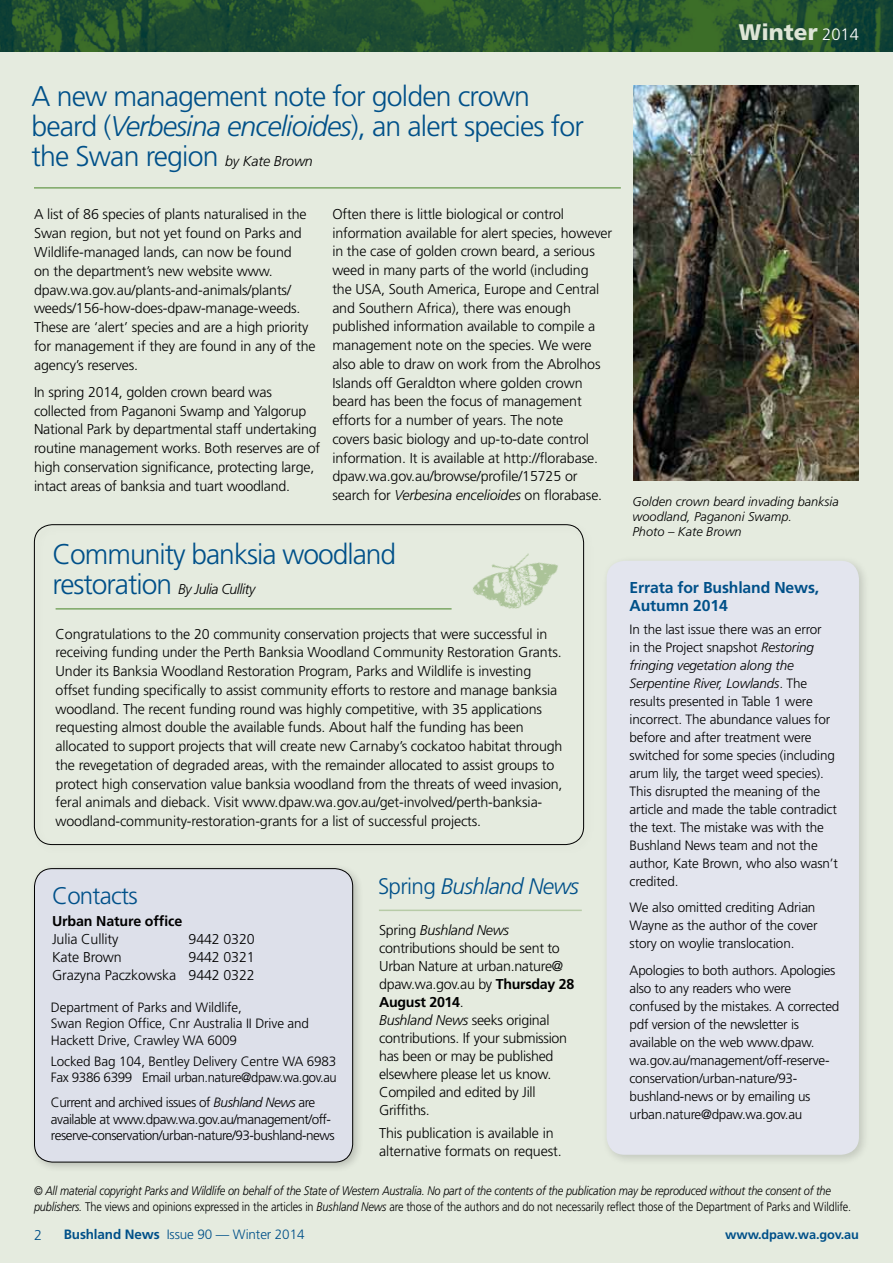
<style>
.page{position:relative;width:893px;height:1263px;background:#fff}
.page>*{position:absolute;margin:0;border:0;box-sizing:border-box;transform-origin:0 0}
.t1{font:300 28.5px/30px "Frutiger";letter-spacing:-.03em;color:#005089}
.t2{font:300 24px "Frutiger";letter-spacing:-.03em;color:#005089}
.t3{font:italic 300 22.5px "Frutiger";letter-spacing:-.03em;color:#005089}
.t4{font:900 22.5px "Frutiger";color:#dee5d6}
.t5{font:700 15.75px/18.8px "Frutiger";letter-spacing:-.01em;color:#005089}
.t6{font:300 14.25px/18.8px "Frutiger";letter-spacing:-.01em;color:#000}
.t7{font:italic 300 14.25px "Frutiger";letter-spacing:-.035em;color:#000}
.t8{font:700 14.25px "Frutiger";letter-spacing:-.01em;color:#000}
.t9{font:300 14.25px "Frutiger";color:#005089}
.t10{font:300 13.5px/18px "Frutiger";letter-spacing:-.01em;color:#000}
.t11{font:300 13.5px/16.5px "Frutiger";letter-spacing:-.035em;color:#000}
.t12{font:300 13.5px/16.5px "Frutiger";letter-spacing:-.03em;color:#000}
.t13{font:300 13.5px "Frutiger";letter-spacing:-.01em;color:#005089}
.t14{font:italic 300 12.75px/15px "Frutiger";color:#000}
.t15{font:700 12.75px "Frutiger";letter-spacing:-.01em;color:#005089}
.t16{font:italic 300 12.45px/16.5px "Frutiger";letter-spacing:-.015em;color:#000;scale:.88 1}
.s1{font-weight:300;font-size:16.5px;color:#fff}
.s2{font-style:italic}
.s3{font-style:italic;font-size:14.25px;color:#000}
.s4{font-style:normal;font-size:28.5px;color:#005089}
.s5{font-style:normal}
.s6{font-weight:700}
</style>
<div class="page">
<div style="left:0;top:50px;width:893px;height:1213px;background:#e5ebdf"></div>
<img style="left:0;top:0;width:893px;height:51px">
<hr style="left:379px;top:909px;width:203px;height:2px;background:#b7cba7">
<hr style="left:34px;top:187px;width:587px;height:2px;background:#7ca765">
<div style="left:601px;top:556px;width:269px;height:610px;background:#000;opacity:.15"></div>
<div style="left:607px;top:561px;width:252px;height:594px;background:#e3e5ee;border-radius:18px"></div>
<img style="left:634px;top:85px;width:225px;height:395px">
<div style="left:29px;top:863px;width:335px;height:311px;background:#000;opacity:.2"></div>
<div style="left:35px;top:869px;width:318px;height:293px;background:#dde0ea;border-radius:18px"></div>
<div style="left:34px;top:868px;width:319px;height:294px;border:1px solid #000;border-radius:18px"></div>
<hr style="left:56px;top:608px;width:396px;height:2px;background:#7ca765">
<img style="left:472px;top:553px;width:86px;height:56px">
<h3 class="t4" style="left:739px;top:18px;width:122px">Winter <span class="s1">2014</span></h3>
<h1 class="t1" style="left:31px;top:82px;width:554px">A new management note for golden crown beard (<span class="s2">Verbesina encelioides</span>), an alert species for the Swan region <span class="s3">by Kate Brown</span></h1>
<p class="t6" style="left:34px;top:205px;width:283px">A list of 86 species of plants naturalised in the Swan region, but not yet found on Parks and Wildlife-managed lands, can now be found<br>on the department’s new website www. dpaw.wa.gov.au/plants-and-animals/plants/ weeds/156-how-does-dpaw-manage-weeds.<br>These are ‘alert’ species and are a high priority for management if they are found in any of the agency’s reserves.</p>
<p class="t6" style="left:34px;top:383px;width:288px">In spring 2014, golden crown beard was collected from Paganoni Swamp and Yalgorup National Park by departmental staff undertaking routine management works. Both reserves are of high conservation significance, protecting large, intact areas of banksia and tuart woodland.</p>
<p class="t6" style="left:332px;top:205px;width:281px">Often there is little biological or control information available for alert species, however in the case of golden crown beard, a serious weed in many parts of the world (including<br>the USA, South America, Europe and Central and Southern Africa), there was enough published information available to compile a management note on the species. We were also able to draw on work from the Abrolhos Islands off Geraldton where golden crown beard has been the focus of management efforts for a number of years. The note<br>covers basic biology and up-to-date control information. It is available at http://florabase. dpaw.wa.gov.au/browse/profile/15725 or search for <span class="s2">Verbesina encelioides</span> on florabase.</p>
<h1 class="t1" style="left:52px;top:539px;width:345px">Community banksia woodland</h1>
<p class="t7" style="left:52px;top:581px;width:204px"><span class="s4">restoration</span> By Julia Cullity</p>
<p class="t6" style="left:56px;top:624px;width:508px">Congratulations to the 20 community conservation projects that were successful in receiving funding under the Perth Banksia Woodland Community Restoration Grants.<br>Under its Banksia Woodland Restoration Program, Parks and Wildlife is investing offset funding specifically to assist community efforts to restore and manage banksia woodland. The recent funding round was highly competitive, with 35 applications requesting almost double the available funds. About half the funding has been allocated to support projects that will create new Carnaby’s cockatoo habitat through the revegetation of degraded areas, with the remainder allocated to assist groups to protect high conservation value banksia woodland from the threats of weed invasion, feral animals and dieback. Visit www.dpaw.wa.gov.au/get-involved/perth-banksia&shy;woodland-community-restoration-grants for a list of successful projects.</p>
<h2 class="t2" style="left:52px;top:882px;width:87px">Contacts</h2>
<p class="t8" style="left:52px;top:913px;width:132px">Urban Nature office</p>
<p class="t6" style="left:52px;top:930px;width:68px">Julia Cullity</p>
<p class="t6" style="left:189px;top:930px;width:68px">9442 0320</p>
<p class="t6" style="left:52px;top:948px;width:71px">Kate Brown</p>
<p class="t6" style="left:52px;top:948px;width:204px;line-height:18px;text-align:right">9442 0321<br>Grazyna Paczkowska 9442 0322</p>
<p class="t10" style="left:51px;top:999px;width:260px;line-height:16.5px">Department of Parks and Wildlife,<br>Swan Region Office, Cnr Australia II Drive and<br>Hackett Drive, Crawley WA 6009</p>
<p class="t12" style="left:51px;top:1053px;width:287px">Locked Bag 104, Bentley Delivery Centre WA 6983<br>Fax 9386 6399 Email urban.nature@dpaw.wa.gov.au</p>
<p class="t11" style="left:51px;top:1094px;width:285px">Current and archived issues of <span class="s2">Bushland News</span> are available at www.dpaw.wa.gov.au/management/off&shy;reserve-conservation/urban-nature/93-bushland-news</p>
<h3 class="t3" style="left:378px;top:873px;width:203px"><span class="s5">Spring</span> Bushland News</h3>
<p class="t6" style="left:379px;top:922px;width:197px;line-height:18px">Spring <span class="s2">Bushland News </span>contributions should be sent to<br>Urban Nature at urban.nature@ dpaw.wa.gov.au by <span class="s6">Thursday 28<br>August 2014</span>.<br><span class="s2">Bushland News</span> seeks original contributions. If your submission has been or may be published elsewhere please let us know.<br>Compiled and edited by Jill<br>Griffiths.</p>
<p class="t6" style="left:379px;top:1124px;width:184px;line-height:18px">This publication is available in alternative formats on request.</p>
<p class="t14" style="left:633px;top:494px;width:208px">Golden crown beard invading banksia woodland, Paganoni Swamp.<br>Photo – Kate Brown</p>
<p class="t5" style="left:630px;top:578px;width:191px">Errata for Bushland News,<br>Autumn 2014</p>
<p class="t10" style="left:630px;top:620px;width:210px">In the last issue there was an error<br>in the Project snapshot <span class="s2">Restoring fringing vegetation along the<br>Serpentine River, Lowlands</span>. The results presented in Table 1 were incorrect. The abundance values for before and after treatment were switched for some species (including arum lily, the target weed species).<br>This disrupted the meaning of the article and made the table contradict the text. The mistake was with the<br>Bushland News team and not the author, Kate Brown, who also wasn’t credited.</p>
<p class="t10" style="left:630px;top:899px;width:190px">We also omitted crediting Adrian<br>Wayne as the author of the cover story on woylie translocation.</p>
<p class="t10" style="left:630px;top:961px;width:211px">Apologies to both authors. Apologies also to any readers who were confused by the mistakes. A corrected pdf version of the newsletter is available on the web www.dpaw. wa.gov.au/management/off-reserve&shy;conservation/urban-nature/93- bushland-news or by emailing us urban.nature@dpaw.wa.gov.au</p>
<p class="t16" style="left:34px;top:1182px;width:930px"><span class="s5">©</span> All material copyright Parks and Wildlife on behalf of the State of Western Australia. No part of the contents of the publication may be reproduced without the consent of the publishers. <span class="s5">The views and opinions expressed in the articles in</span> Bushland News <span class="s5">are those of the authors and do not necessarily reflect those of the Department of Parks and Wildlife.</span></p>
<p class="t9" style="left:34px;top:1227px;width:9px">2</p>
<p class="t13" style="left:64px;top:1227px;width:242px"><span class="s6">Bushland News</span> Issue 90 — Winter 2014</p>
<p class="t15" style="left:725px;top:1226px;width:135px">www.dpaw.wa.gov.au</p>
</div>
